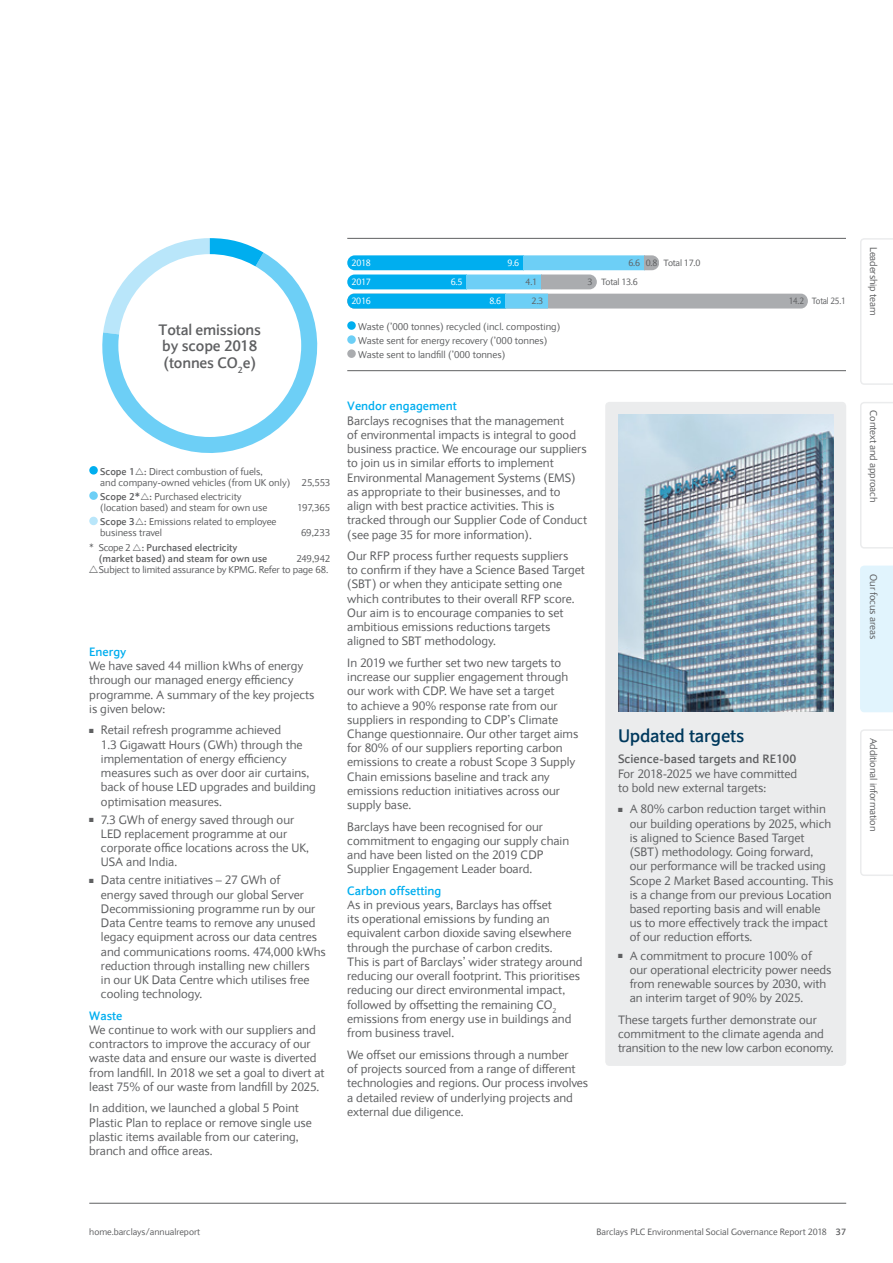
<style>
.page{position:relative;width:893px;height:1263px;background:#fff}
.page>*{position:absolute;margin:0;border:0;box-sizing:border-box;transform-origin:0 0}
.t1{font:700 18px "Expert Sans";letter-spacing:-.01em;color:#00395d}
.t2{font:700 15px/16.5px "Expert Sans";letter-spacing:-.01em;color:#5f6062}
.t3{font:12px/14.2px "Expert Sans";color:#5f6062}
.t4{font:700 12px "Expert Sans";color:#00aeef}
.t5{font:700 12px "Expert Sans";color:#5f6062}
.t6{font:9.75px/11.2px "Expert Sans";color:#5f6062}
.t7{font:700 9.75px/11.2px "Expert Sans";color:#5f6062}
.t8{font:9px "Expert Sans";color:#5f6062}
.t9{font:9px "Expert Sans";letter-spacing:-.025em;color:#fff}
.t10{font:9px "Expert Sans";letter-spacing:-.025em;color:#5f6062;scale:.92 1}
.s1{font-weight:700}
.s2{font-weight:400}
</style>
<div class="page">
<hr style="left:89px;top:1203px;width:757px;height:1px;background:#5f6062">
<svg style="left:860px;top:238px;width:33px;height:147px"></svg>
<svg style="left:860px;top:402px;width:33px;height:147px"></svg>
<svg style="left:860px;top:729px;width:33px;height:147px"></svg>
<div style="left:860px;top:566px;width:33px;height:146px;background:#e1f4fd"></div>
<div style="left:605px;top:402px;width:241px;height:664px;background:#ebeced;border-radius:4px"></div>
<img style="left:618px;top:415px;width:215px;height:297px">
<svg style="left:102px;top:238px;width:215px;height:215px"></svg>
<div style="left:118px;top:254px;width:183px;height:183px;background:#fff;border-radius:50%"></div>
<div style="left:89px;top:466px;width:9px;height:9px;background:#00aeef;border-radius:50%"></div>
<div style="left:89px;top:491px;width:9px;height:9px;background:#6dcff6;border-radius:50%"></div>
<div style="left:89px;top:517px;width:9px;height:8px;background:#b9e6fa;border-radius:50%"></div>
<hr style="left:347px;top:370px;width:499px;height:1px;background:#5f6062">
<hr style="left:347px;top:238px;width:499px;height:1px;background:#5f6062">
<div style="left:347px;top:255px;width:176px;height:15px;background:#00aeef"></div>
<div style="left:523px;top:255px;width:122px;height:15px;background:#6dcff6"></div>
<div style="left:645px;top:255px;width:14px;height:15px;background:#aaacaf"></div>
<div style="left:347px;top:274px;width:120px;height:15px;background:#00aeef"></div>
<div style="left:467px;top:274px;width:75px;height:15px;background:#6dcff6"></div>
<div style="left:542px;top:274px;width:55px;height:15px;background:#aaacaf"></div>
<div style="left:347px;top:294px;width:461px;height:14px;background:#aaacaf;border-radius:7px"></div>
<div style="left:347px;top:294px;width:158px;height:14px;background:#00aeef"></div>
<div style="left:505px;top:294px;width:43px;height:14px;background:#6dcff6"></div>
<div style="left:347px;top:321px;width:9px;height:9px;background:#00aeef;border-radius:50%"></div>
<div style="left:347px;top:335px;width:9px;height:9px;background:#6dcff6;border-radius:50%"></div>
<div style="left:347px;top:349px;width:9px;height:9px;background:#aaacaf;border-radius:50%"></div>
<p class="t2" style="left:159px;top:320px;width:104px">Total emissions by scope 2018 (tonnes CO<sub>2</sub>e)</p>
<p class="t6" style="left:100px;top:465px;width:232px"><span class="s1">Scope 1 :</span> Direct combustion of fuels,<br>and company‑owned vehicles (from UK only) 25,553</p>
<p class="t6" style="left:100px;top:491px;width:169px"><span class="s1">Scope 2* :</span> Purchased electricity (location based) and steam for own use</p>
<p class="t6" style="left:297px;top:502px;width:35px">197,365</p>
<p class="t6" style="left:100px;top:516px;width:178px"><span class="s1">Scope 3 :</span> Emissions related to employee business travel</p>
<p class="t6" style="left:301px;top:527px;width:31px">69,233</p>
<p class="t7" style="left:99px;top:541px;width:170px;text-indent:-10px"><span class="s2">* Scope 2</span> : Purchased electricity (market based) and steam for own use</p>
<p class="t6" style="left:99px;top:553px;width:233px;text-align:right">249,942<br>Subject to limited assurance by KPMG. Refer to page 68.</p>
<p class="t4" style="left:89px;top:644px;width:39px">Energy</p>
<p class="t3" style="left:89px;top:659px;width:227px">We have saved 44 million kWhs of energy through our managed energy efficiency programme. A summary of the key projects is given below:</p>
<p class="t3" style="left:101px;top:723px;width:216px;text-indent:-12px">■ Retail refresh programme achieved<br>1.3 Gigawatt Hours (GWh) through the implementation of energy efficiency measures such as over door air curtains, back of house LED upgrades and building optimisation measures.</p>
<p class="t3" style="left:101px;top:812px;width:209px;text-indent:-12px">■ 7.3 GWh of energy saved through our<br>LED replacement programme at our corporate office locations across the UK,<br>USA and India.</p>
<p class="t3" style="left:101px;top:873px;width:226px;text-indent:-12px">■ Data centre initiatives – 27 GWh of<br>energy saved through our global Server Decommissioning programme run by our Data Centre teams to remove any unused legacy equipment across our data centres and communications rooms. 474,000 kWhs reduction through installing new chillers<br>in our UK Data Centre which utilises free cooling technology.</p>
<p class="t4" style="left:89px;top:1007px;width:35px">Waste</p>
<p class="t3" style="left:89px;top:1022px;width:237px">We continue to work with our suppliers and contractors to improve the accuracy of our waste data and ensure our waste is diverted from landfill. In 2018 we set a goal to divert at least 75% of our waste from landfill by 2025.</p>
<p class="t3" style="left:89px;top:1101px;width:224px">In addition, we launched a global 5 Point Plastic Plan to replace or remove single use plastic items available from our catering, branch and office areas.</p>
<p class="t9" style="left:351px;top:257px;width:21px">2018</p>
<p class="t9" style="left:508px;top:257px;width:13px">9.6</p>
<p class="t8" style="left:628px;top:257px;width:73px">6.6 0.8 Total 17.0</p>
<p class="t9" style="left:351px;top:276px;width:21px">2017</p>
<p class="t9" style="left:451px;top:276px;width:13px">6.5</p>
<p class="t8" style="left:526px;top:276px;width:13px">4.1</p>
<p class="t8" style="left:588px;top:276px;width:52px">3 Total 13.6</p>
<p class="t9" style="left:351px;top:295px;width:21px">2016</p>
<p class="t9" style="left:489px;top:295px;width:13px">8.6</p>
<p class="t8" style="left:532px;top:295px;width:13px">2.3</p>
<p class="t10" style="left:789px;top:295px;width:64px">14.2 Total 25.1</p>
<p class="t6" style="left:358px;top:319px;width:204px;line-height:14.1px">Waste (’000 tonnes) recycled (incl. composting)<br>Waste sent for energy recovery (’000 tonnes)<br>Waste sent to landfill (’000 tonnes)</p>
<p class="t4" style="left:347px;top:398px;width:111px">Vendor engagement</p>
<p class="t3" style="left:347px;top:413px;width:241px">Barclays recognises that the management<br>of environmental impacts is integral to good business practice. We encourage our suppliers to join us in similar efforts to implement Environmental Management Systems (EMS) as appropriate to their businesses, and to align with best practice activities. This is tracked through our Supplier Code of Conduct (see page 35 for more information).</p>
<p class="t3" style="left:347px;top:548px;width:239px">Our RFP process further requests suppliers<br>to confirm if they have a Science Based Target (SBT) or when they anticipate setting one which contributes to their overall RFP score.<br>Our aim is to encourage companies to set ambitious emissions reductions targets aligned to SBT methodology.</p>
<p class="t3" style="left:347px;top:655px;width:233px">In 2019 we further set two new targets to increase our supplier engagement through our work with CDP. We have set a target<br>to achieve a 90% response rate from our suppliers in responding to CDP’s Climate Change questionnaire. Our other target aims for 80% of our suppliers reporting carbon emissions to create a robust Scope 3 Supply Chain emissions baseline and track any emissions reduction initiatives across our supply base.</p>
<p class="t3" style="left:347px;top:819px;width:223px">Barclays have been recognised for our commitment to engaging our supply chain and have been listed on the 2019 CDP Supplier Engagement Leader board.</p>
<p class="t4" style="left:347px;top:882px;width:96px">Carbon offsetting</p>
<p class="t3" style="left:347px;top:897px;width:237px">As in previous years, Barclays has offset<br>its operational emissions by funding an equivalent carbon dioxide saving elsewhere through the purchase of carbon credits.<br>This is part of Barclays’ wider strategy around reducing our overall footprint. This prioritises reducing our direct environmental impact, followed by offsetting the remaining CO<sub>2 </sub>emissions from energy use in buildings and from business travel.</p>
<p class="t3" style="left:347px;top:1047px;width:242px">We offset our emissions through a number<br>of projects sourced from a range of different technologies and regions. Our process involves a detailed review of underlying projects and external due diligence.</p>
<h1 class="t1" style="left:618px;top:724px;width:128px">Updated targets</h1>
<p class="t5" style="left:618px;top:751px;width:180px">Science-based targets and RE100</p>
<p class="t3" style="left:618px;top:766px;width:181px">For 2018-2025 we have committed to bold new external targets:</p>
<p class="t3" style="left:630px;top:802px;width:205px;text-indent:-12px">■ A 80% carbon reduction target within our building operations by 2025, which is aligned to Science Based Target (SBT) methodology. Going forward, our performance will be tracked using Scope 2 Market Based accounting. This is a change from our previous Location based reporting basis and will enable us to more effectively track the impact of our reduction efforts.</p>
<p class="t3" style="left:630px;top:948px;width:203px;text-indent:-12px">■ A commitment to procure 100% of our operational electricity power needs from renewable sources by 2030, with an interim target of 90% by 2025.</p>
<p class="t3" style="left:618px;top:1012px;width:217px">These targets further demonstrate our commitment to the climate agenda and transition to the new low carbon economy.</p>
<p class="t6" style="left:879px;top:247px;width:70px;rotate:90deg">Leadership team</p>
<p class="t6" style="left:879px;top:410px;width:93px;rotate:90deg">Context and approach</p>
<p class="t6" style="left:879px;top:574px;width:66px;rotate:90deg">Our focus areas</p>
<p class="t6" style="left:879px;top:738px;width:95px;rotate:90deg">Additional information</p>
<p class="t8" style="left:89px;top:1226px;width:112px">home.barclays/annualreport</p>
<p class="t8" style="left:596px;top:1226px;width:251px">Barclays PLC Environmental Social Governance Report 2018 <span class="s1">37</span></p>
</div>
